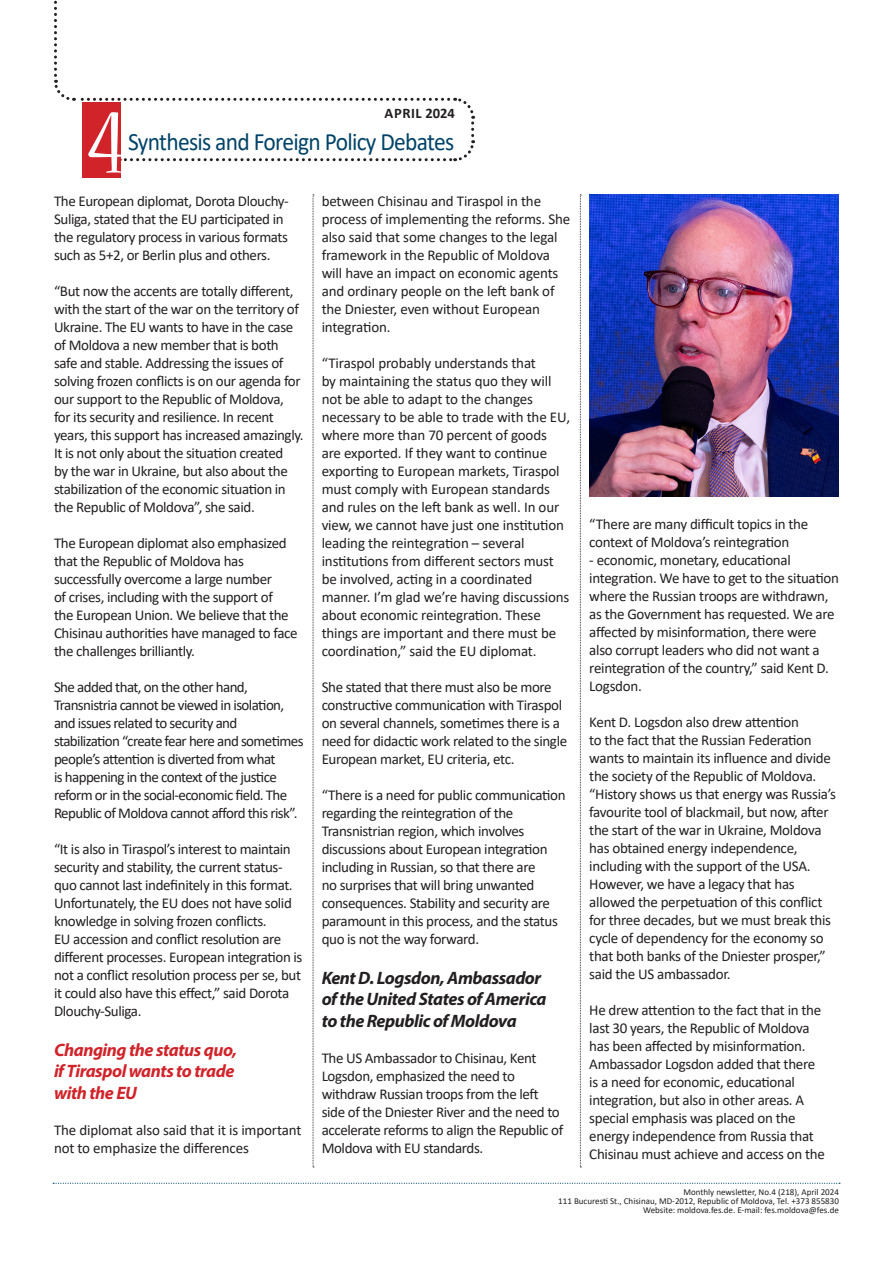
<style>
.page{position:relative;width:893px;height:1263px;background:#fff}
.page>*{position:absolute;margin:0;border:0;box-sizing:border-box;transform-origin:0 0}
.t1{font:condensed 102px "Nueva Std";color:#fff}
.t2{font:25.05px "Calibri";letter-spacing:-.03em;color:#014368;scale:.94 1}
.INTERTITLU{font:italic 700 18px "Myriad Pro";letter-spacing:-.025em;color:#231f20}
.INTERTITLU-2{font:italic 700 18px "Myriad Pro";letter-spacing:-.025em;color:#d1232a}
.texte{font:15px/18px "Calibri";letter-spacing:-.025em;color:#231f20}
.t3{font:700 14.55px "Calibri";letter-spacing:.04em;color:#231f20}
.t4{font:9px/9px "Calibri";color:#231f20;text-align:right}
</style>
<div class="page">
<svg style="left:53px;top:1183px;width:787px;height:1px"></svg>
<svg style="left:54px;top:0;width:422px;height:163px"></svg>
<div style="left:82px;top:102px;width:38px;height:76px;background:#d1232a"></div>
<img style="left:589px;top:195px;width:250px;height:301px">
<svg style="left:313px;top:195px;width:1px;height:972px"></svg>
<svg style="left:580px;top:195px;width:1px;height:972px"></svg>
<p class="t3" style="left:385px;top:103px;width:72px">APRIL 2024</p>
<h2 class="t2" style="left:128px;top:124px;width:349px">Synthesis and Foreign Policy Debates</h2>
<p class="t1" style="left:87px;top:96px;width:40px">4</p>
<p class="texte" style="left:54px;top:191px;width:236px">The European diplomat, Dorota Dlouchy-Suliga, stated that the EU participated in the regulatory process in various formats such as 5+2, or Berlin plus and others.</p>
<p class="texte" style="left:54px;top:281px;width:251px">“But now the accents are totally different, with the start of the war on the territory of Ukraine. The EU wants to have in the case of Moldova a new member that is both safe and stable. Addressing the issues of solving frozen conflicts is on our agenda for our support to the Republic of Moldova, for its security and resilience. In recent years, this support has increased amazingly.<br>It is not only about the situation created<br>by the war in Ukraine, but also about the stabilization of the economic situation in the Republic of Moldova”, she said.</p>
<p class="texte" style="left:54px;top:533px;width:245px">The European diplomat also emphasized that the Republic of Moldova has successfully overcome a large number<br>of crises, including with the support of<br>the European Union. We believe that the Chisinau authorities have managed to face the challenges brilliantly.</p>
<p class="texte" style="left:54px;top:677px;width:251px">She added that, on the other hand, Transnistria cannot be viewed in isolation, and issues related to security and stabilization “create fear here and sometimes people’s attention is diverted from what<br>is happening in the context of the justice reform or in the social-economic field. The Republic of Moldova cannot afford this risk”.</p>
<p class="texte" style="left:54px;top:839px;width:250px">“It is also in Tiraspol’s interest to maintain security and stability, the current status&shy;quo cannot last indefinitely in this format.<br>Unfortunately, the EU does not have solid knowledge in solving frozen conflicts.<br>EU accession and conflict resolution are different processes. European integration is not a conflict resolution process per se, but it could also have this effect,” said Dorota Dlouchy-Suliga.</p>
<p class="INTERTITLU-2" style="left:54px;top:1038px;width:185px">Changing the status quo,</p>
<p class="INTERTITLU-2" style="left:54px;top:1059px;width:182px">if Tiraspol wants to trade</p>
<p class="INTERTITLU-2" style="left:54px;top:1081px;width:84px">with the EU</p>
<p class="texte" style="left:54px;top:1120px;width:249px">The diplomat also said that it is important not to emphasize the differences</p>
<p class="texte" style="left:322px;top:191px;width:250px">between Chisinau and Tiraspol in the process of implementing the reforms. She also said that some changes to the legal framework in the Republic of Moldova will have an impact on economic agents and ordinary people on the left bank of the Dniester, even without European integration.</p>
<p class="texte" style="left:322px;top:353px;width:250px">“Tiraspol probably understands that<br>by maintaining the status quo they will not be able to adapt to the changes necessary to be able to trade with the EU, where more than 70 percent of goods are exported. If they want to continue exporting to European markets, Tiraspol must comply with European standards and rules on the left bank as well. In our view, we cannot have just one institution leading the reintegration – several institutions from different sectors must be involved, acting in a coordinated manner. I’m glad we’re having discussions about economic reintegration. These things are important and there must be coordination,” said the EU diplomat.</p>
<p class="texte" style="left:322px;top:677px;width:247px">She stated that there must also be more constructive communication with Tiraspol on several channels, sometimes there is a need for didactic work related to the single European market, EU criteria, etc.</p>
<p class="texte" style="left:322px;top:785px;width:245px">“There is a need for public communication regarding the reintegration of the Transnistrian region, which involves discussions about European integration including in Russian, so that there are<br>no surprises that will bring unwanted consequences. Stability and security are paramount in this process, and the status quo is not the way forward.</p>
<p class="INTERTITLU" style="left:322px;top:966px;width:221px">Kent D. Logsdon, Ambassador</p>
<p class="INTERTITLU" style="left:322px;top:987px;width:226px">of the United States of America</p>
<p class="INTERTITLU" style="left:322px;top:1009px;width:196px">to the Republic of Moldova</p>
<p class="texte" style="left:322px;top:1048px;width:243px">The US Ambassador to Chisinau, Kent Logsdon, emphasized the need to withdraw Russian troops from the left side of the Dniester River and the need to accelerate reforms to align the Republic of Moldova with EU standards.</p>
<p class="texte" style="left:589px;top:515px;width:220px">“There are many difficult topics in the context of Moldova’s reintegration</p>
<p class="texte" style="left:589px;top:551px;width:251px">- economic, monetary, educational integration. We have to get to the situation where the Russian troops are withdrawn, as the Government has requested. We are affected by misinformation, there were also corrupt leaders who did not want a reintegration of the country,” said Kent D.<br>Logsdon.</p>
<p class="texte" style="left:589px;top:713px;width:248px">Kent D. Logsdon also drew attention<br>to the fact that the Russian Federation wants to maintain its influence and divide the society of the Republic of Moldova. “History shows us that energy was Russia’s favourite tool of blackmail, but now, after the start of the war in Ukraine, Moldova has obtained energy independence, including with the support of the USA.<br>However, we have a legacy that has allowed the perpetuation of this conflict for three decades, but we must break this cycle of dependency for the economy so that both banks of the Dniester prosper,” said the US ambassador.</p>
<p class="texte" style="left:589px;top:1001px;width:237px">He drew attention to the fact that in the last 30 years, the Republic of Moldova has been affected by misinformation.<br>Ambassador Logsdon added that there is a need for economic, educational integration, but also in other areas. A special emphasis was placed on the energy independence from Russia that Chisinau must achieve and access on the</p>
<p class="t4" style="left:558px;top:1187px;width:282px">Monthly newsletter, No.4 (218), April 2024<br>111 Bucuresti St., Chisinau, MD-2012, Republic of Moldova, Tel. +373 855830<br>Website: moldova.fes.de. E-mail: fes.moldova@fes.de</p>
</div>
